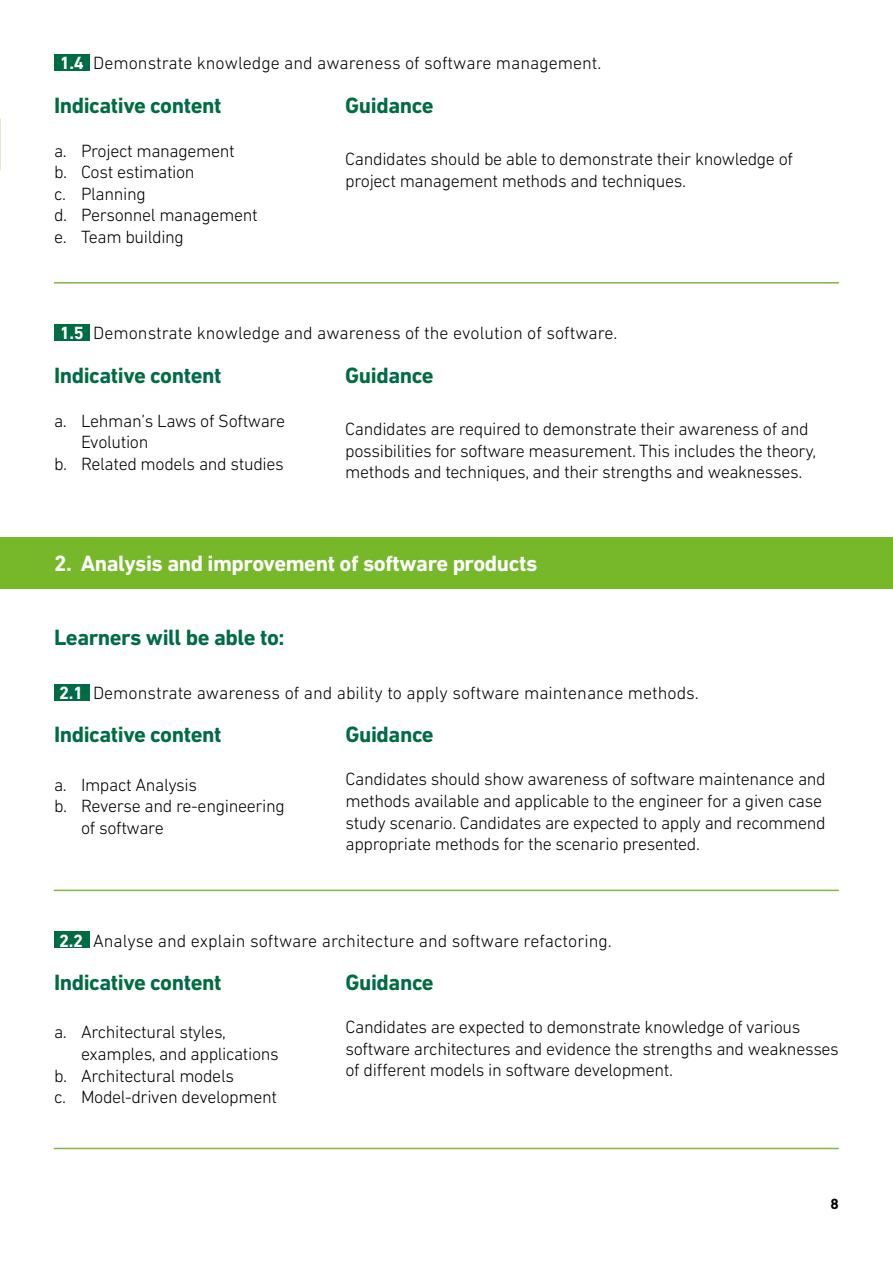
<style>
.page{position:relative;width:893px;height:1263px;background:#fff}
.page>*{position:absolute;margin:0;border:0;box-sizing:border-box;transform-origin:0 0}
.t1{font:700 22.5px "DIN Next LT Pro";letter-spacing:-.02em;color:#006c43}
.t2{font:700 22.5px "DIN Next LT Pro";letter-spacing:-.02em;color:#fff}
.t3{font:300 18px/21.6px "DIN Next LT Pro";letter-spacing:-.02em;color:#000}
.t4{font:300 18px "DIN Next LT Pro";color:#000}
.t5{font:700 15px "DIN Next LT Pro";color:#000}
.s1{font-weight:700;color:#fff}
</style>
<div class="page">
<div style="left:54px;top:54px;width:36px;height:16px;background:#006c43"></div>
<div style="left:54px;top:684px;width:35px;height:16px;background:#006c43"></div>
<div style="left:0;top:537px;width:893px;height:51px;background:#76b82a"></div>
<hr style="left:54px;top:890px;width:785px;height:1px;background:#84b443">
<hr style="left:54px;top:282px;width:785px;height:2px;background:#84b443">
<div style="left:54px;top:324px;width:36px;height:16px;background:#006c43"></div>
<div style="left:54px;top:932px;width:35px;height:16px;background:#006c43"></div>
<hr style="left:54px;top:1148px;width:785px;height:1px;background:#84b443">
<p class="t4" style="left:60px;top:52px;width:543px"><span class="s1">1.4</span> Demonstrate knowledge and awareness of software management.</p>
<p class="t1" style="left:54px;top:92px;width:169px">Indicative content</p>
<p class="t3" style="left:54px;top:139px;width:205px">a. Project management<br>b. Cost estimation<br>c. Planning<br>d. Personnel management e. Team building</p>
<p class="t1" style="left:345px;top:92px;width:90px">Guidance</p>
<p class="t3" style="left:345px;top:148px;width:449px">Candidates should be able to demonstrate their knowledge of project management methods and techniques.</p>
<p class="t4" style="left:60px;top:322px;width:559px"><span class="s1">1.5</span> Demonstrate knowledge and awareness of the evolution of software.</p>
<p class="t1" style="left:54px;top:362px;width:169px">Indicative content</p>
<p class="t3" style="left:54px;top:409px;width:233px">a. Lehman’s Laws of Software</p>
<p class="t3" style="left:81px;top:431px;width:69px">Evolution</p>
<p class="t3" style="left:54px;top:453px;width:231px">b. Related models and studies</p>
<p class="t1" style="left:345px;top:362px;width:90px">Guidance</p>
<p class="t3" style="left:345px;top:418px;width:472px">Candidates are required to demonstrate their awareness of and possibilities for software measurement. This includes the theory, methods and techniques, and their strengths and weaknesses.</p>
<p class="t2" style="left:54px;top:550px;width:485px">2. Analysis and improvement of software products</p>
<p class="t1" style="left:54px;top:624px;width:232px">Learners will be able to:</p>
<p class="t4" style="left:59px;top:683px;width:641px"><span class="s1">2.1</span> Demonstrate awareness of and ability to apply software maintenance methods.</p>
<p class="t1" style="left:54px;top:721px;width:169px">Indicative content</p>
<p class="t3" style="left:54px;top:774px;width:145px">a. Impact Analysis</p>
<p class="t3" style="left:54px;top:795px;width:232px">b. Reverse and re-engineering</p>
<p class="t3" style="left:81px;top:817px;width:84px">of software</p>
<p class="t1" style="left:345px;top:721px;width:90px">Guidance</p>
<p class="t3" style="left:345px;top:768px;width:482px">Candidates should show awareness of software maintenance and methods available and applicable to the engineer for a given case study scenario. Candidates are expected to apply and recommend appropriate methods for the scenario presented.</p>
<p class="t4" style="left:59px;top:930px;width:554px"><span class="s1">2.2</span> Analyse and explain software architecture and software refactoring.</p>
<p class="t1" style="left:54px;top:969px;width:169px">Indicative content</p>
<p class="t3" style="left:54px;top:1021px;width:174px">a. Architectural styles,</p>
<p class="t3" style="left:81px;top:1043px;width:199px">examples, and applications</p>
<p class="t3" style="left:54px;top:1064px;width:181px">b. Architectural models</p>
<p class="t3" style="left:54px;top:1086px;width:224px">c. Model-driven development</p>
<p class="t1" style="left:345px;top:969px;width:90px">Guidance</p>
<p class="t3" style="left:345px;top:1016px;width:495px">Candidates are expected to demonstrate knowledge of various software architectures and evidence the strengths and weaknesses of different models in software development.</p>
<p class="t5" style="left:831px;top:1195px;width:10px">8</p>
</div>
